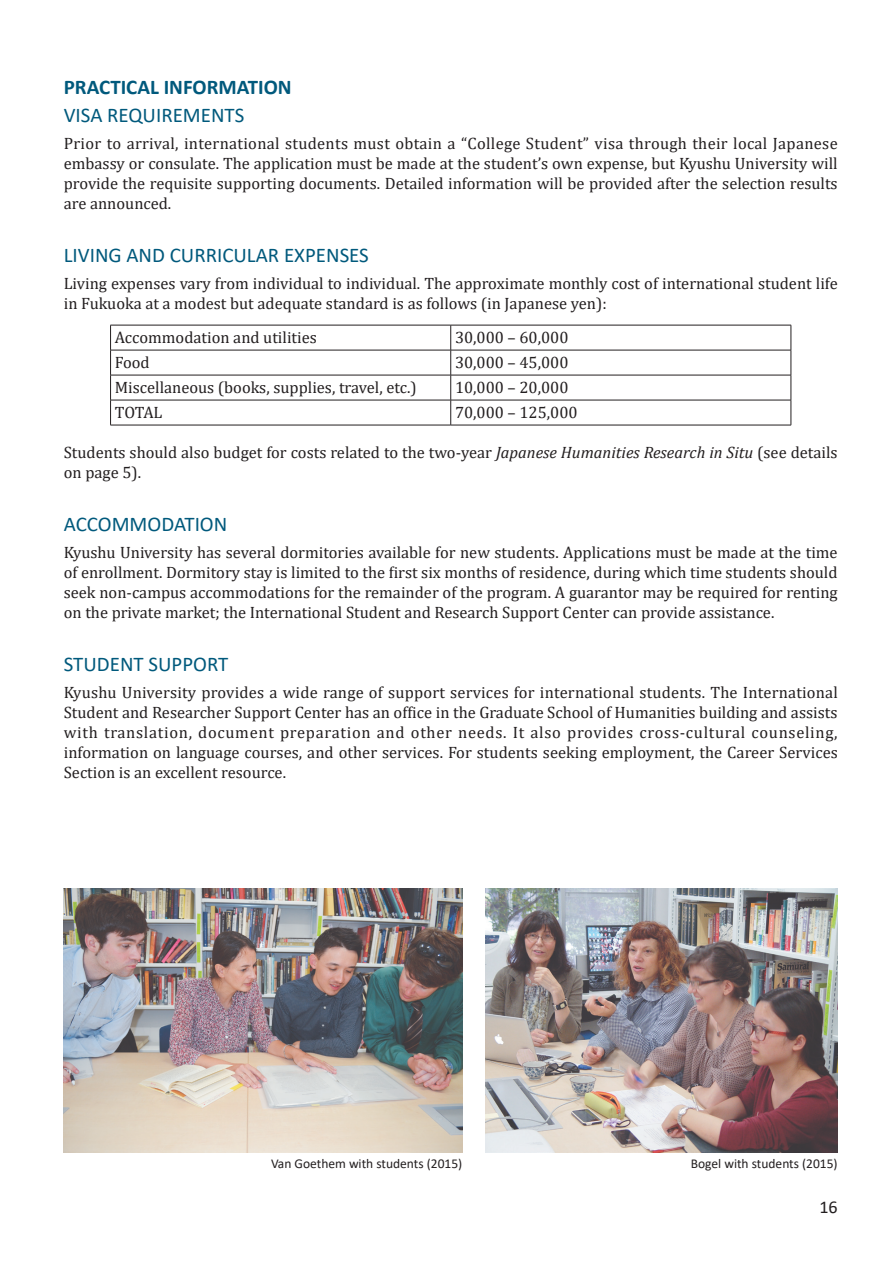
<style>
.page{position:relative;width:893px;height:1263px;background:#fff}
.page>*{position:absolute;margin:0;border:0;box-sizing:border-box;transform-origin:0 0}
.t1{font:21px "Calibri";color:#00597c}
.t2{font:700 21px "Calibri";color:#00597c}
.t3{font:18px "Calibri";color:#231f20}
.t4{font:16.5px/20px "Cambria";color:#231f20;text-align:justify}
.t5{font:13.5px "Calibri";color:#231f20}
.s1{font-style:italic}
</style>
<div class="page">
<hr style="left:110px;top:325px;width:341px;height:1px;background:#231f20">
<hr style="left:451px;top:325px;width:340px;height:1px;background:#231f20">
<hr style="left:110px;top:350px;width:341px;height:1px;background:#231f20">
<hr style="left:451px;top:350px;width:340px;height:1px;background:#231f20">
<hr style="left:110px;top:375px;width:341px;height:1px;background:#231f20">
<hr style="left:451px;top:375px;width:340px;height:1px;background:#231f20">
<hr style="left:110px;top:400px;width:341px;height:1px;background:#231f20">
<svg style="left:110px;top:325px;width:1px;height:100px"></svg>
<hr style="left:451px;top:400px;width:340px;height:1px;background:#231f20">
<svg style="left:450px;top:325px;width:1px;height:100px"></svg>
<svg style="left:791px;top:325px;width:1px;height:100px"></svg>
<hr style="left:110px;top:425px;width:341px;height:1px;background:#231f20">
<hr style="left:451px;top:425px;width:340px;height:1px;background:#231f20">
<img style="left:486px;top:888px;width:352px;height:264px">
<img style="left:64px;top:888px;width:398px;height:264px">
<p class="t2" style="left:64px;top:72px;width:229px">PRACTICAL INFORMATION</p>
<p class="t1" style="left:64px;top:101px;width:182px">VISA REQUIREMENTS</p>
<p class="t4" style="left:64px;top:134px;width:775px">Prior to arrival, international students must obtain a “College Student” visa through their local Japanese embassy or consulate. The application must be made at the student’s own expense, but Kyushu University will provide the requisite supporting documents. Detailed information will be provided after the selection results are announced.</p>
<p class="t1" style="left:64px;top:240px;width:307px">LIVING AND CURRICULAR EXPENSES</p>
<p class="t4" style="left:64px;top:274px;width:775px">Living expenses vary from individual to individual. The approximate monthly cost of international student life in Fukuoka at a modest but adequate standard is as follows (in Japanese yen):</p>
<p class="t4" style="left:115px;top:327px;width:204px">Accommodation and utilities</p>
<p class="t4" style="left:455px;top:327px;width:115px">30,000 – 60,000</p>
<p class="t4" style="left:115px;top:352px;width:36px">Food</p>
<p class="t4" style="left:455px;top:352px;width:115px">30,000 – 45,000</p>
<p class="t4" style="left:115px;top:377px;width:303px">Miscellaneous (books, supplies, travel, etc.)</p>
<p class="t4" style="left:455px;top:377px;width:115px">10,000 – 20,000</p>
<p class="t4" style="left:115px;top:402px;width:49px">TOTAL</p>
<p class="t4" style="left:455px;top:402px;width:124px">70,000 – 125,000</p>
<p class="t4" style="left:64px;top:443px;width:775px">Students should also budget for costs related to the two-year <span class="s1">Japanese Humanities Research in Situ</span> (see details on page 5).</p>
<p class="t1" style="left:64px;top:509px;width:165px">ACCOMMODATION</p>
<p class="t4" style="left:64px;top:543px;width:775px">Kyushu University has several dormitories available for new students. Applications must be made at the time of enrollment. Dormitory stay is limited to the first six months of residence, during which time students should seek non-campus accommodations for the remainder of the program. A guarantor may be required for renting on the private market; the International Student and Research Support Center can provide assistance.</p>
<p class="t1" style="left:64px;top:649px;width:166px">STUDENT SUPPORT</p>
<p class="t4" style="left:64px;top:683px;width:776px">Kyushu University provides a wide range of support services for international students. The International Student and Researcher Support Center has an office in the Graduate School of Humanities building and assists with translation, document preparation and other needs. It also provides cross-cultural counseling, information on language courses, and other services. For students seeking employment, the Career Services Section is an excellent resource.</p>
<p class="t5" style="left:271px;top:1154px;width:193px">Van Goethem with students (2015)</p>
<p class="t5" style="left:691px;top:1154px;width:148px">Bogel with students (2015)</p>
<p class="t3" style="left:819px;top:1194px;width:20px">16</p>
</div>
